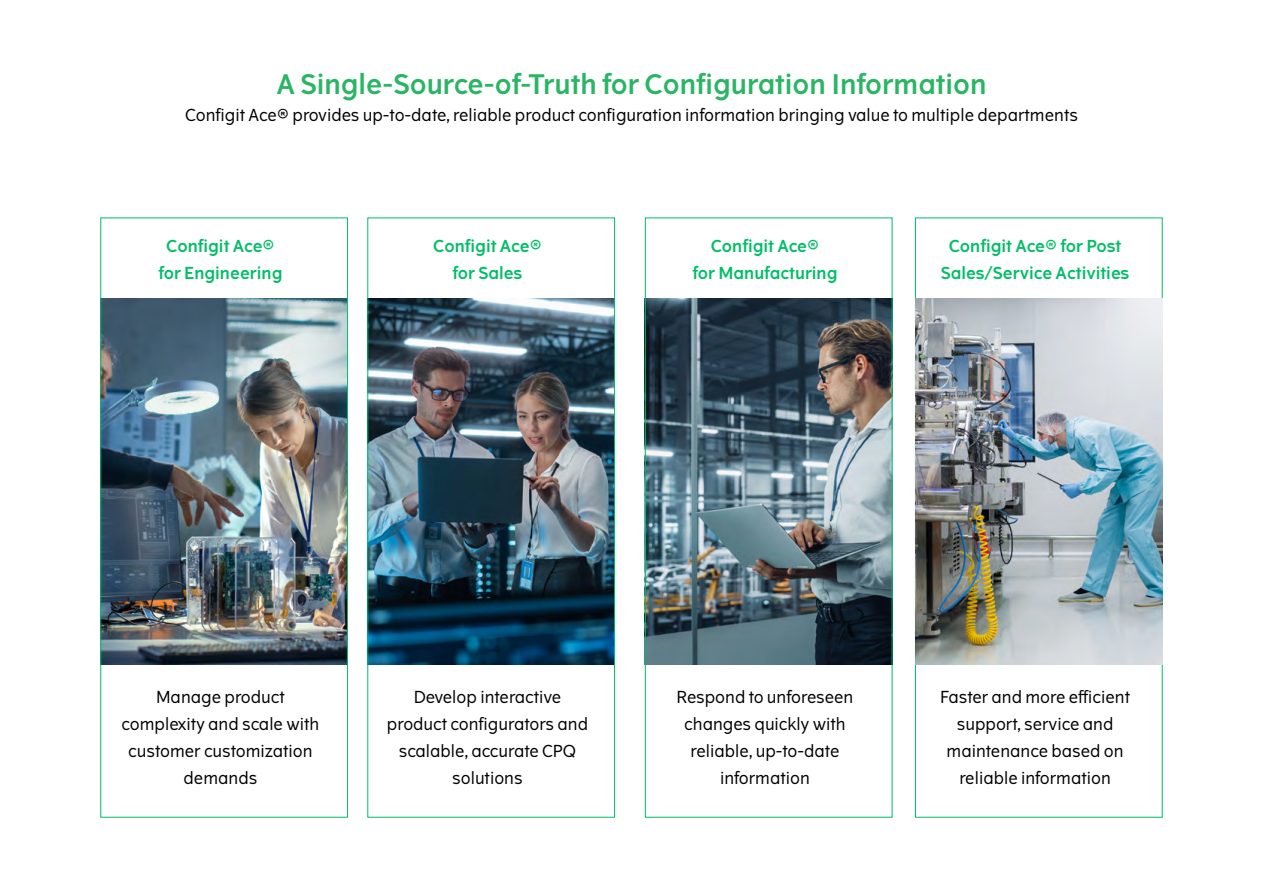
<style>
.page{position:relative;width:1263px;height:893px;background:#fff}
.page>*{position:absolute;margin:0;border:0;box-sizing:border-box;transform-origin:0 0}
.t1{font:600 27px "The Wave";color:#2ab564}
.t2{font:16.5px/27px "The Wave";color:#000;text-align:center}
.t3{font:16.5px/27px "The Wave D Bd";color:#00be66;text-align:center}
</style>
<div class="page">
<img style="left:647px;top:299px;width:243px;height:366px">
<img style="left:369px;top:299px;width:244px;height:366px">
<div style="left:367px;top:218px;width:248px;height:600px;border:1px solid #00be66"></div>
<div style="left:645px;top:218px;width:247px;height:600px;border:1px solid #00be66"></div>
<img style="left:102px;top:299px;width:244px;height:366px">
<div style="left:100px;top:218px;width:248px;height:600px;border:1px solid #00be66"></div>
<img style="left:915px;top:299px;width:247px;height:366px">
<h1 class="t1" style="left:276px;top:67px;width:712px">A Single-Source-of-Truth for Configuration Information</h1>
<p class="t2" style="left:185px;top:102px;width:894px">Configit Ace® provides up-to-date, reliable product configuration information bringing value to multiple departments</p>
<p class="t3" style="left:158px;top:232px;width:126px">Configit Ace® for Engineering</p>
<p class="t3" style="left:433px;top:232px;width:110px">Configit Ace® for Sales</p>
<p class="t3" style="left:692px;top:232px;width:147px">Configit Ace®<br>for Manufacturing</p>
<p class="t3" style="left:941px;top:232px;width:190px">Configit Ace® for Post<br>Sales/Service Activities</p>
<p class="t2" style="left:122px;top:683px;width:199px">Manage product complexity and scale with customer customization demands</p>
<p class="t2" style="left:387px;top:683px;width:203px">Develop interactive product configurators and scalable, accurate CPQ solutions</p>
<p class="t2" style="left:677px;top:683px;width:178px">Respond to unforeseen changes quickly with reliable, up-to-date information</p>
<p class="t2" style="left:940px;top:683px;width:191px">Faster and more efficient support, service and maintenance based on reliable information</p>
</div>
